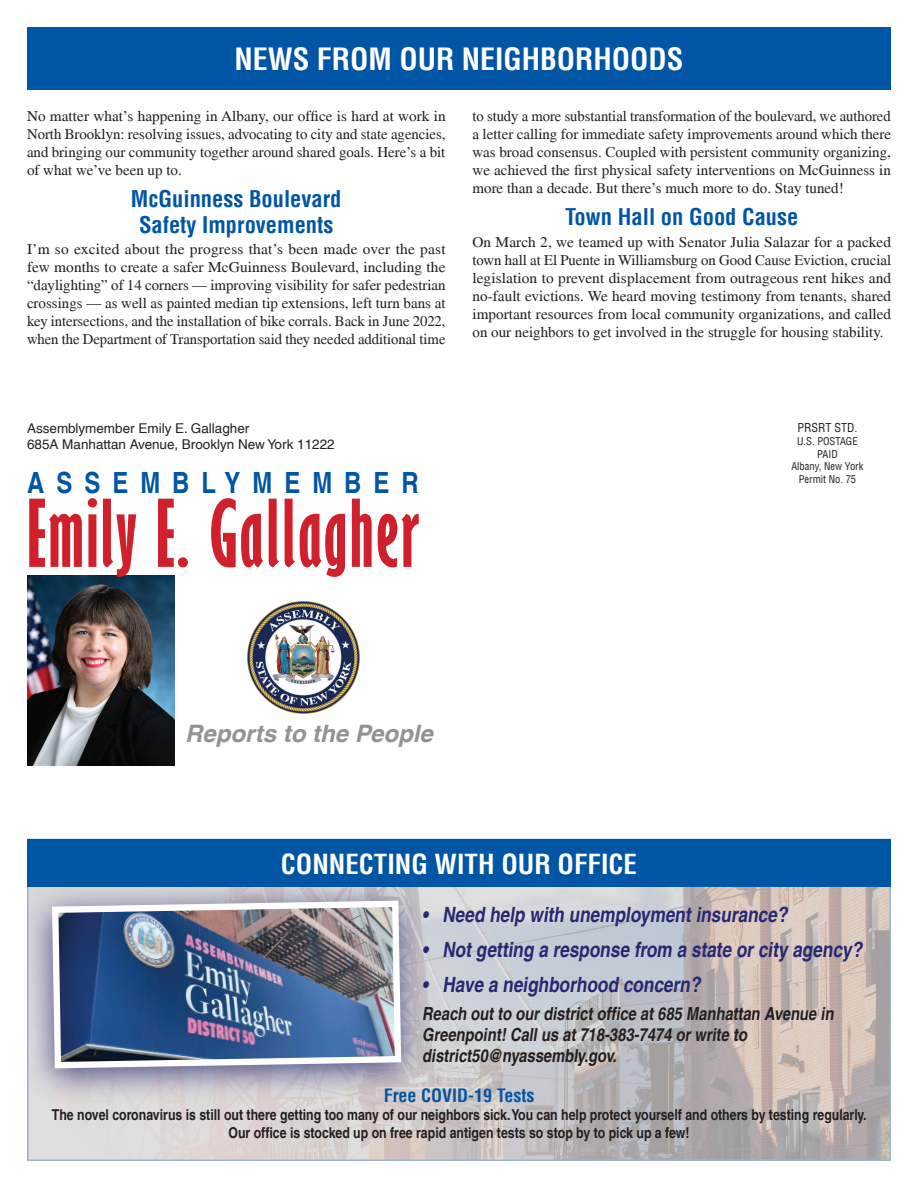
<style>
.page{position:relative;width:918px;height:1188px;background:#fff}
.page>*{position:absolute;margin:0;border:0;box-sizing:border-box;transform-origin:0 0}
.t1{font:700 extra-condensed 85.65px "Gill Sans";letter-spacing:.03em;color:#cf202b}
.t2{font:700 condensed 30px "Helvetica";color:#fff}
.t3{font:700 condensed 29.25px "Helvetica";letter-spacing:.41em;color:#0155a5}
.t4{font:700 condensed 27px "Helvetica";color:#fff}
.t5{font:italic 700 24px "Helvetica";color:#919396}
.t6{font:700 condensed 22.5px/25.5px "Helvetica";color:#0155a5;text-align:center}
.t7{font:italic 700 condensed 21px "Helvetica";color:#272872}
.t8{font:italic 700 condensed 18px/21px "Helvetica";color:#231f20}
.t9{font:700 condensed 18px "Helvetica";color:#0155a5}
.t10{font:15px/18px "Times";color:#231f20;text-align:justify}
.t11{font:700 condensed 15px/18px "Helvetica";color:#231f20;text-align:center}
.t12{font:13.5px/16.2px "Helvetica";color:#231f20}
.t13{font:condensed 12px "Helvetica";color:#231f20}
.t14{font:condensed 10.5px/12.6px "Helvetica";color:#231f20;text-align:center}
</style>
<div class="page">
<img style="left:30px;top:887px;width:858px;height:271px">
<div style="left:27px;top:27px;width:864px;height:63px;background:#0155a5"></div>
<div style="left:27px;top:840px;width:864px;height:47px;background:#0155a5"></div>
<div style="left:21px;top:877px;width:409px;height:228px;background:#272872;opacity:.78"></div>
<img style="left:49px;top:897px;width:355px;height:175px">
<img style="left:27px;top:575px;width:148px;height:190px">
<img style="left:247px;top:602px;width:112px;height:111px">
<h2 class="t2" style="left:234px;top:44px;width:451px">NEWS FROM OUR NEIGHBORHOODS</h2>
<p class="t10" style="left:27px;top:108px;width:420px">No matter what’s happening in Albany, our office is hard at work in North Brooklyn: resolving issues, advocating to city and state agencies, and bringing our community together around shared goals. Here’s a bit of what we’ve been up to.</p>
<h3 class="t6" style="left:131px;top:188px;width:212px">McGuinness Boulevard<br>Safety Improvements</h3>
<p class="t10" style="left:27px;top:241px;width:420px">I’m so excited about the progress that’s been made over the past few months to create a safer McGuinness Boulevard, including the “daylighting” of 14 corners — improving visibility for safer pedestrian crossings — as well as painted median tip extensions, left turn bans at key intersections, and the installation of bike corrals. Back in June 2022, when the Department of Transportation said they needed additional time</p>
<p class="t10" style="left:472px;top:108px;width:420px">to study a more substantial transformation of the boulevard, we authored a letter calling for immediate safety improvements around which there was broad consensus. Coupled with persistent community organizing, we achieved the first physical safety interventions on McGuinness in more than a decade. But there’s much more to do. Stay tuned!</p>
<h3 class="t6" style="left:565px;top:206px;width:235px">Town Hall on Good Cause</h3>
<p class="t10" style="left:472px;top:234px;width:420px">On March 2, we teamed up with Senator Julia Salazar for a packed town hall at El Puente in Williamsburg on Good Cause Eviction, crucial legislation to prevent displacement from outrageous rent hikes and no-fault evictions. We heard moving testimony from tenants, shared important resources from local community organizations, and called on our neighbors to get involved in the struggle for housing stability.</p>
<p class="t12" style="left:27px;top:421px;width:309px">Assemblymember Emily E. Gallagher<br>685A Manhattan Avenue, Brooklyn New York 11222</p>
<p class="t13" style="left:798px;top:422px;width:61px">PRSRT STD.</p>
<p class="t14" style="left:791px;top:436px;width:74px">U.S. POSTAGE<br>PAID<br>Albany, New York<br>Permit No. 75</p>
<h3 class="t3" style="left:27px;top:465px;width:393px">ASSEMBLYMEMBER</h3>
<h1 class="t1" style="left:27px;top:481px;width:394px">Emily E. Gallagher</h1>
<h3 class="t5" style="left:185px;top:724px;width:249px">Reports to the People</h3>
<h3 class="t4" style="left:281px;top:851px;width:358px">CONNECTING WITH OUR OFFICE</h3>
<h3 class="t7" style="left:422px;top:901px;width:367px">• Need help with unemployment insurance?</h3>
<h3 class="t7" style="left:422px;top:937px;width:441px">• Not getting a response from a state or city agency?</h3>
<h3 class="t7" style="left:422px;top:972px;width:280px">• Have a neighborhood concern?</h3>
<p class="t8" style="left:422px;top:1003px;width:413px">Reach out to our district office at 685 Manhattan Avenue in<br>Greenpoint! Call us at 718-383-7474 or write to district50@nyassembly.gov.</p>
<p class="t9" style="left:384px;top:1087px;width:152px">Free COVID-19 Tests</p>
<p class="t11" style="left:52px;top:1105px;width:816px">The novel coronavirus is still out there getting too many of our neighbors sick. You can help protect yourself and others by testing regularly.<br>Our office is stocked up on free rapid antigen tests so stop by to pick up a few!</p>
</div>
